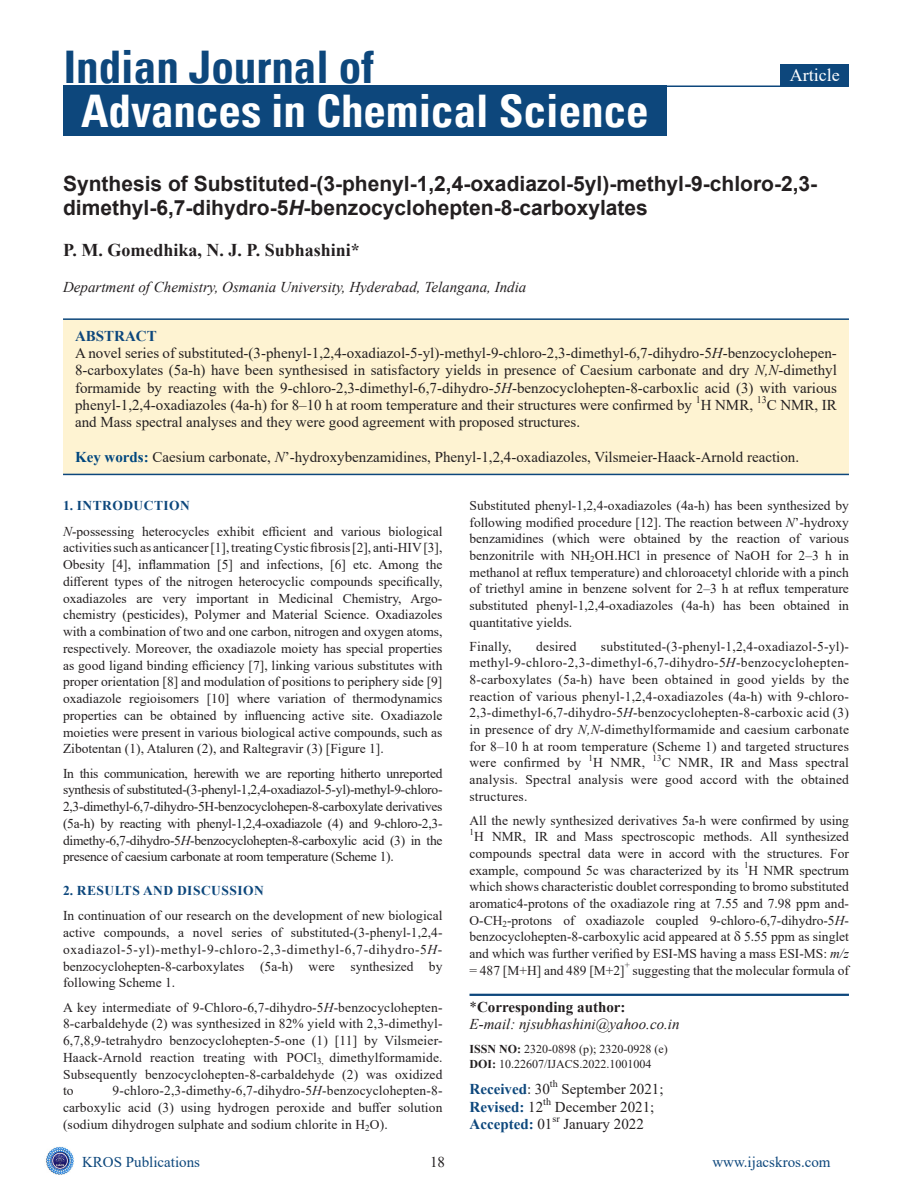
<style>
.page{position:relative;width:912px;height:1201px;background:#fff}
.page>*{position:absolute;margin:0;border:0;box-sizing:border-box;transform-origin:0 0}
.JN{font:700 condensed 45px "Univers";color:#fff}
.JN-2{font:700 condensed 45px "Univers";color:#0d477c}
.AT{font:700 21px/24px "Arial";color:#231f20}
.AU{font:700 18px "Times New Roman";color:#231f20}
.t1{font:18px "Times New Roman";color:#fff}
.ABS{font:15px/17.2px "Times New Roman";color:#231f20;text-align:justify}
.KWD{font:15px "Times New Roman";color:#231f20}
.AFF{font:italic 15px "Times New Roman";color:#231f20}
.ADD{font:italic 15px/17.2px "Times New Roman";color:#231f20}
.HIS{font:15px "Times New Roman";color:#231f20}
.doi{font:15px "Times New Roman";color:#0d477c}
.HIS-2{font:700 15px "Times New Roman";color:#0d477c}
.ABSH{font:700 15px "Times New Roman";color:#0d477c}
.doi-2{font:15px "Times New Roman";color:#231f20}
.TX{font:13.5px/16.8px "Times New Roman";color:#231f20;text-align:justify}
.t2{font:700 13.5px "Times New Roman";letter-spacing:.035em;color:#0d477c}
.DOI{font:12px/15px "Times New Roman";color:#231f20}
.HIS-3{font:10.05px "Times New Roman";color:#231f20}
.ABS-2{font:10.05px "Times New Roman";color:#231f20}
.TX-2{font:9px "Times New Roman";color:#231f20}
.s1{font-style:italic}
.s2{font-weight:700;color:#00467e}
.s3{font-style:normal}
.s4{font-weight:700;font-style:normal}
.s5{font-weight:700}
.s6{font-weight:400;color:#231f20}
</style>
<div class="page">
<img style="left:46px;top:1146px;width:28px;height:28px">
<hr style="left:469px;top:994px;width:380px;height:2px;background:#0d477c">
<div style="left:63px;top:319px;width:786px;height:155px;background:#fef3d2"></div>
<hr style="left:63px;top:318px;width:786px;height:2px;background:#0d477c">
<hr style="left:63px;top:474px;width:786px;height:1px;background:#0d477c">
<div style="left:63px;top:86px;width:603px;height:50px;background:#0d477c"></div>
<div style="left:781px;top:64px;width:68px;height:22px;background:#0d477c"></div>
<hr style="left:666px;top:86px;width:183px;height:1px;background:#0d477c">
<p class="JN-2" style="left:64px;top:39px;width:312px">Indian Journal of</p>
<p class="JN" style="left:81px;top:83px;width:569px">Advances in Chemical Science</p>
<p class="t1" style="left:790px;top:62px;width:51px">Article</p>
<p class="AT" style="left:63px;top:172px;width:755px">Synthesis of Substituted-(3-phenyl-1,2,4-oxadiazol-5yl)-methyl-9-chloro-2,3- dimethyl-6,7-dihydro-5<span class="s1">H</span>-benzocyclohepten-8-carboxylates</p>
<p class="AU" style="left:63px;top:237px;width:298px">P. M. Gomedhika, N. J. P. Subhashini*</p>
<p class="AFF" style="left:63px;top:276px;width:465px">Department of Chemistry, Osmania University, Hyderabad, Telangana, India</p>
<p class="ABSH" style="left:75px;top:325px;width:83px">ABSTRACT</p>
<p class="ABS" style="left:75px;top:344px;width:763px">A novel series of substituted-(3-phenyl-1,2,4-oxadiazol-5-yl)-methyl-9-chloro-2,3-dimethyl-6,7-dihydro-5<span class="s1">H</span>-benzocyclohepen-8-carboxylates (5a-h) have been synthesised in satisfactory yields in presence of Caesium carbonate and dry <span class="s1">N,N</span>-dimethyl formamide by reacting with the 9-chloro-2,3-dimethyl-6,7-dihydro-<span class="s1">5H</span>-benzocyclohepten-8-carboxlic acid (3) with various phenyl-1,2,4-oxadiazoles (4a-h) for 8–10 h at room temperature and their structures were confirmed by</p>
<p class="ABS-2" style="left:756px;top:392px;width:12px">13</p>
<p class="ABS-2" style="left:695px;top:392px;width:7px">1</p>
<p class="ABS" style="left:766px;top:396px;width:72px">C NMR, IR</p>
<p class="ABS" style="left:700px;top:396px;width:54px">H NMR,</p>
<p class="ABS" style="left:75px;top:413px;width:506px">and Mass spectral analyses and they were good agreement with proposed structures.</p>
<p class="KWD" style="left:75px;top:446px;width:725px"><span class="s2">Key words:</span> Caesium carbonate, <span class="s1">N</span>’-hydroxybenzamidines, Phenyl-1,2,4-oxadiazoles, Vilsmeier-Haack-Arnold reaction.</p>
<h1 class="t2" style="left:63px;top:496px;width:128px">1. INTRODUCTION</h1>
<p class="TX" style="left:63px;top:522px;width:381px"><span class="s1">N-</span>possessing heterocycles exhibit efficient and various biological activities such as anticancer [1], treating Cystic fibrosis [2], anti-HIV [3], Obesity [4], inflammation [5] and infections, [6] etc. Among the different types of the nitrogen heterocyclic compounds specifically, oxadiazoles are very important in Medicinal Chemistry, Argo&shy;chemistry (pesticides), Polymer and Material Science. Oxadiazoles with a combination of two and one carbon, nitrogen and oxygen atoms, respectively. Moreover, the oxadiazole moiety has special properties as good ligand binding efficiency [7], linking various substitutes with proper orientation [8] and modulation of positions to periphery side [9] oxadiazole regioisomers [10] where variation of thermodynamics properties can be obtained by influencing active site. Oxadiazole moieties were present in various biological active compounds, such as Zibotentan (1), Ataluren (2), and Raltegravir (3) [Figure 1].</p>
<p class="TX" style="left:63px;top:764px;width:381px">In this communication, herewith we are reporting hitherto unreported synthesis of substituted-(3-phenyl-1,2,4-oxadiazol-5-yl)-methyl-9-chloro-2,3-dimethyl-6,7-dihydro-5H-benzocyclohepen-8-carboxylate derivatives (5a-h) by reacting with phenyl-1,2,4-oxadiazole (4) and 9-chloro-2,3- dimethy-6,7-dihydro-5<span class="s1">H</span>-benzocyclohepten-8-carboxylic acid (3) in the presence of caesium carbonate at room temperature (Scheme 1).</p>
<h1 class="t2" style="left:63px;top:880px;width:202px">2. RESULTS AND DISCUSSION</h1>
<p class="TX" style="left:63px;top:907px;width:381px">In continuation of our research on the development of new biological active compounds, a novel series of substituted-(3-phenyl-1,2,4- oxadiazol-5-yl)-methyl-9-chloro-2,3-dimethyl-6,7-dihydro-5<span class="s1">H&shy;</span>benzocyclohepten-8-carboxylates (5a-h) were synthesized by following Scheme 1.</p>
<p class="TX" style="left:63px;top:998px;width:381px">A key intermediate of 9-Chloro-6,7-dihydro-5<span class="s1">H</span>-benzocyclohepten-8-carbaldehyde (2) was synthesized in 82% yield with 2,3-dimethyl-6,7,8,9-tetrahydro benzocyclohepten-5-one (1) [11] by Vilsmeier-Haack-Arnold reaction treating with POCl<sub>3,</sub> dimethylformamide.<br>Subsequently benzocyclohepten-8-carbaldehyde (2) was oxidized to</p>
<p class="TX" style="left:63px;top:1082px;width:381px;text-indent:50px">9-chloro-2,3-dimethy-6,7-dihydro-5<span class="s1">H</span>-benzocyclohepten-8- carboxylic acid (3) using hydrogen peroxide and buffer solution (sodium dihydrogen sulphate and sodium chlorite in H<sub>2</sub>O).</p>
<p class="TX" style="left:469px;top:497px;width:381px">Substituted phenyl-1,2,4-oxadiazoles (4a-h) has been synthesized by following modified procedure [12]. The reaction between <span class="s1">N</span>’-hydroxy benzamidines (which were obtained by the reaction of various benzonitrile with NH<sub>2</sub>OH.HCl in presence of NaOH for 2–3 h in methanol at reflux temperature) and chloroacetyl chloride with a pinch of triethyl amine in benzene solvent for 2–3 h at reflux temperature substituted phenyl-1,2,4-oxadiazoles (4a-h) has been obtained in quantitative yields.</p>
<p class="TX" style="left:469px;top:637px;width:44px">Finally,</p>
<p class="TX" style="left:536px;top:637px;width:42px">desired</p>
<p class="TX" style="left:469px;top:637px;width:381px;text-indent:131px">substituted-(3-phenyl-1,2,4-oxadiazol-5-yl)- methyl-9-chloro-2,3-dimethyl-6,7-dihydro-5<span class="s1">H</span>-benzocyclohepten-8-carboxylates (5a-h) have been obtained in good yields by the reaction of various phenyl-1,2,4-oxadiazoles (4a-h) with 9-chloro-2,3-dimethyl-6,7-dihydro-5<span class="s1">H</span>-benzocyclohepten-8-carboxic acid (3) in presence of dry <span class="s1">N,N-</span>dimethylformamide and caesium carbonate for 8–10 h at room temperature (Scheme 1) and targeted structures were confirmed by</p>
<p class="TX-2" style="left:652px;top:752px;width:11px">13</p>
<p class="TX" style="left:469px;top:754px;width:381px;text-indent:192px">C NMR, IR and Mass spectral analysis. Spectral analysis were good accord with the obtained structures.</p>
<p class="TX" style="left:469px;top:811px;width:381px">All the newly synthesized derivatives 5a-h were confirmed by using</p>
<p class="TX-2" style="left:469px;top:826px;width:6px">1</p>
<p class="TX" style="left:469px;top:828px;width:381px;text-indent:5px">H NMR, IR and Mass spectroscopic methods. All synthesized compounds spectral data were in accord with the structures. For example, compound 5c was characterized by its</p>
<p class="TX-2" style="left:588px;top:752px;width:6px">1</p>
<p class="TX" style="left:593px;top:754px;width:53px">H NMR,</p>
<p class="TX-2" style="left:744px;top:859px;width:6px">1</p>
<p class="TX" style="left:469px;top:861px;width:381px;text-indent:279px">H NMR spectrum which shows characteristic doublet corresponding to bromo substituted aromatic4-protons of the oxadiazole ring at 7.55 and 7.98 ppm and-O-CH<sub>2</sub>-protons of oxadiazole coupled 9-chloro-6,7-dihydro-5<span class="s1">H&shy;</span>benzocyclohepten-8-carboxylic acid appeared at 5.55 ppm as singlet and which was further verified by ESI-MS having a mass ESI-MS: <span class="s1">m/z </span>= 487 [M+H] and 489 [M+2]</p>
<p class="TX-2" style="left:624px;top:959px;width:7px">+</p>
<p class="TX" style="left:632px;top:961px;width:218px">suggesting that the molecular formula of</p>
<p class="ADD" style="left:469px;top:998px;width:212px"><span class="s3">*</span><span class="s4">Corresponding author:<br></span>E-mail: njsubhashini@yahoo.co.in</p>
<p class="DOI" style="left:469px;top:1041px;width:200px"><span class="s5">ISSN NO:</span> 2320-0898 (p); 2320-0928 (e)<br><span class="s5">DOI:</span> 10.22607/IJACS.2022.1001004</p>
<p class="HIS-2" style="left:469px;top:1079px;width:82px">Received<span class="s6">: 30</span></p>
<p class="HIS-3" style="left:550px;top:1077px;width:9px">th</p>
<p class="HIS" style="left:561px;top:1079px;width:104px">September 2021;</p>
<p class="HIS-3" style="left:543px;top:1094px;width:9px">th</p>
<p class="HIS" style="left:555px;top:1096px;width:101px">December 2021;</p>
<p class="HIS-2" style="left:469px;top:1113px;width:84px">Accepted: <span class="s6">01</span></p>
<p class="HIS-3" style="left:552px;top:1111px;width:9px">sr</p>
<p class="HIS" style="left:563px;top:1113px;width:82px">January 2022</p>
<p class="HIS-2" style="left:469px;top:1096px;width:75px">Revised: <span class="s6">12</span></p>
<p class="doi" style="left:82px;top:1151px;width:119px">KROS Publications</p>
<p class="doi-2" style="left:430px;top:1151px;width:16px">18</p>
<p class="doi" style="left:712px;top:1151px;width:120px">www.ijacskros.com</p>
</div>
